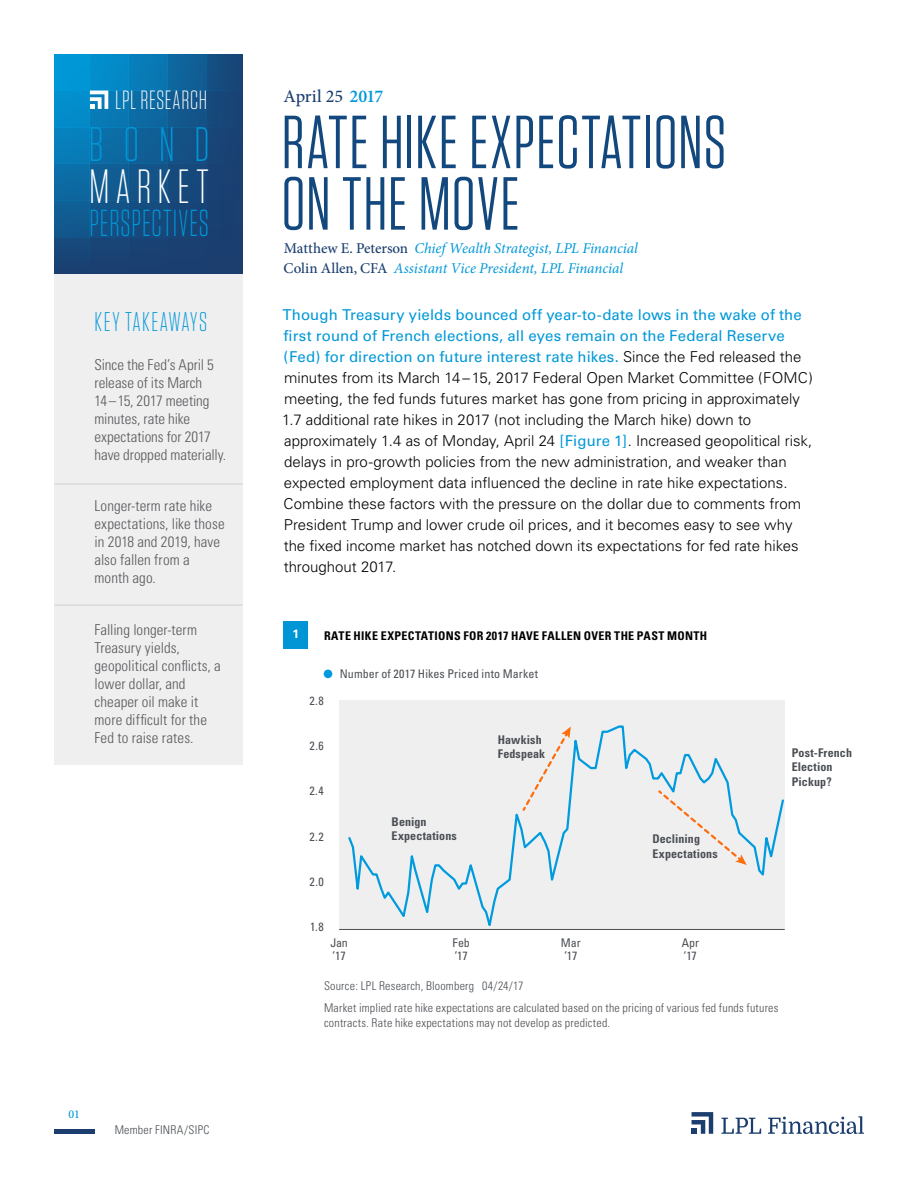
<style>
.page{position:relative;width:918px;height:1188px;background:#fff}
.page>*{position:absolute;margin:0;border:0;box-sizing:border-box;transform-origin:0 0}
.t1{font:75px/61.5px "Tungsten Narrow";letter-spacing:.015em;color:#12487d}
.t2{font:300 48.3px "Tungsten Narrow";color:#0098d8}
.t3{font:300 48px "Tungsten Narrow";letter-spacing:.13em;color:#fff}
.t4{font:300 37.5px "Tungsten Narrow";letter-spacing:.03em;color:#0098d8;scale:.9 1}
.t5{font:300 27px "Tungsten Narrow";letter-spacing:.055em;color:#0098d8}
.t6{font:300 26.25px "Tungsten Narrow";letter-spacing:.025em;color:#fff}
.t7{font:500 18px "Minion Pro";letter-spacing:-.01em;color:#1b3e6f}
.t8{font:300 15px/21px "Univers";color:#000}
.t9{font:300 condensed 15px/18px "Univers";letter-spacing:.005em;color:#58595b}
.t10{font:italic 15px/19.5px "Minion Pro";letter-spacing:-.005em;color:#0098d8}
.t11{font:300 condensed 12px/21.8px "Univers";letter-spacing:.015em;color:#4b4f54}
.t12{font:700 condensed 12px/14.4px "Univers";letter-spacing:.01em;color:#4b4f54}
.t13{font:condensed 12px/13.5px "Univers";letter-spacing:.005em;color:#4b4f54}
.t14{font:700 condensed 12px "Univers";letter-spacing:.03em;color:#000}
.t15{font:500 12px "Minion Pro";color:#0098d8}
.t16{font:700 12px "Univers";color:#fff}
.s1{font-weight:600;color:#0098d8}
.s2{font-weight:500;font-style:normal;color:#1b3e6f}
.s3{font-weight:400;color:#0098d8}
</style>
<div class="page">
<hr style="left:54px;top:1130px;width:40px;height:4px;background:#1b3e6f">
<svg style="left:90px;top:54px;width:39px;height:220px"></svg>
<div style="left:206px;top:54px;width:37px;height:220px;background:#184476"></div>
<svg style="left:168px;top:54px;width:38px;height:220px"></svg>
<svg style="left:129px;top:54px;width:39px;height:220px"></svg>
<svg style="left:54px;top:54px;width:36px;height:220px"></svg>
<div style="left:54px;top:164px;width:189px;height:36px;background:linear-gradient(to right,#0c6ca5,#1b3b6c)"></div>
<div style="left:54px;top:200px;width:189px;height:38px;background:linear-gradient(to right,#105c92,#1a3b6c)"></div>
<div style="left:54px;top:127px;width:189px;height:37px;background:linear-gradient(to right,#0582bf,#1b3c6d)"></div>
<svg style="left:90px;top:91px;width:18px;height:18px"></svg>
<svg style="left:692px;top:1112px;width:21px;height:22px"></svg>
<svg style="left:721px;top:1118px;width:40px;height:16px"></svg>
<svg style="left:768px;top:1116px;width:96px;height:18px"></svg>
<div style="left:54px;top:274px;width:189px;height:491px;background:#efeff0"></div>
<hr style="left:54px;top:483px;width:189px;height:2px;background:#4b4f54">
<hr style="left:54px;top:604px;width:189px;height:2px;background:#4b4f54">
<div style="left:284px;top:621px;width:24px;height:28px;background:#0096d6"></div>
<div style="left:339px;top:700px;width:446px;height:229px;background:#efeff0"></div>
<div style="left:324px;top:670px;width:8px;height:8px;background:#009bde;border-radius:50%"></div>
<svg style="left:348px;top:725px;width:436px;height:201px"></svg>
<hr style="left:339px;top:929px;width:446px;height:1px;background:#4d4f55">
<h3 class="t6" style="left:115px;top:87px;width:93px">LPL RESEARCH</h3>
<h2 class="t2" style="left:89px;top:121px;width:123px">BOND</h2>
<h3 class="t3" style="left:89px;top:162px;width:121px">MARKET</h3>
<h3 class="t4" style="left:89px;top:205px;width:134px">PERSPECTIVES</h3>
<p class="t7" style="left:284px;top:84px;width:102px">April 25 <span class="s1">2017</span></p>
<h1 class="t1" style="left:282px;top:113px;width:446px">RATE HIKE EXPECTATIONS<br>ON THE MOVE</h1>
<p class="t10" style="left:284px;top:239px;width:356px"><span class="s2">Matthew E. Peterson</span> Chief Wealth Strategist, LPL Financial<br><span class="s2">Colin Allen, CFA</span> Assistant Vice President, LPL Financial</p>
<h3 class="t5" style="left:94px;top:308px;width:114px">KEY TAKEAWAYS</h3>
<p class="t8" style="left:282px;top:304px;width:532px"><span class="s3">Though Treasury yields bounced off year-to-date lows in the wake of the first round of French elections, all eyes remain on the Federal Reserve (Fed) for direction on future interest rate hikes.</span> Since the Fed released the minutes from its March 14–15, 2017 Federal Open Market Committee (FOMC) meeting, the fed funds futures market has gone from pricing in approximately 1.7 additional rate hikes in 2017 (not including the March hike) down to approximately 1.4 as of Monday, April 24 <span class="s3">[Figure 1]</span>. Increased geopolitical risk, delays in pro-growth policies from the new administration, and weaker than expected employment data influenced the decline in rate hike expectations.<br>Combine these factors with the pressure on the dollar due to comments from President Trump and lower crude oil prices, and it becomes easy to see why the fixed income market has notched down its expectations for fed rate hikes throughout 2017.</p>
<p class="t9" style="left:94px;top:355px;width:133px">Since the Fed’s April 5 release of its March<br>14–15, 2017 meeting minutes, rate hike expectations for 2017 have dropped materially.</p>
<p class="t9" style="left:94px;top:497px;width:132px">Longer-term rate hike expectations, like those in 2018 and 2019, have also fallen from a month ago.</p>
<p class="t9" style="left:94px;top:621px;width:128px">Falling longer-term<br>Treasury yields, geopolitical conflicts, a lower dollar, and cheaper oil make it more difficult for the<br>Fed to raise rates.</p>
<p class="t16" style="left:292px;top:627px;width:8px">1</p>
<p class="t14" style="left:324px;top:628px;width:385px">RATE HIKE EXPECTATIONS FOR 2017 HAVE FALLEN OVER THE PAST MONTH</p>
<p class="t13" style="left:340px;top:667px;width:200px">Number of 2017 Hikes Priced into Market</p>
<p class="t13" style="left:309px;top:693px;width:16px">2.8</p>
<p class="t13" style="left:310px;top:739px;width:16px">2.6</p>
<p class="t13" style="left:309px;top:784px;width:16px">2.4</p>
<p class="t13" style="left:309px;top:830px;width:16px">2.2</p>
<p class="t13" style="left:310px;top:875px;width:16px">2.0</p>
<p class="t13" style="left:310px;top:920px;width:15px">1.8</p>
<p class="t12" style="left:498px;top:732px;width:49px">Hawkish<br>Fedspeak</p>
<p class="t12" style="left:792px;top:745px;width:62px">Post-French<br>Election<br>Pickup?</p>
<p class="t12" style="left:392px;top:814px;width:67px">Benign<br>Expectations</p>
<p class="t12" style="left:652px;top:832px;width:67px">Declining<br>Expectations</p>
<p class="t13" style="left:330px;top:936px;width:19px">Jan ’17</p>
<p class="t13" style="left:682px;top:936px;width:19px">Apr ’17</p>
<p class="t13" style="left:453px;top:936px;width:19px">Feb ’17</p>
<p class="t13" style="left:561px;top:936px;width:21px">Mar ’17</p>
<p class="t11" style="left:324px;top:975px;width:456px">Source: LPL Research, Bloomberg 04/24/17<br>Market implied rate hike expectations are calculated based on the pricing of various fed funds futures</p>
<p class="t11" style="left:324px;top:1012px;width:288px">contracts. Rate hike expectations may not develop as predicted.</p>
<p class="t15" style="left:68px;top:1106px;width:13px">01</p>
<p class="t11" style="left:115px;top:1119px;width:96px">Member FINRA/SIPC</p>
</div>
